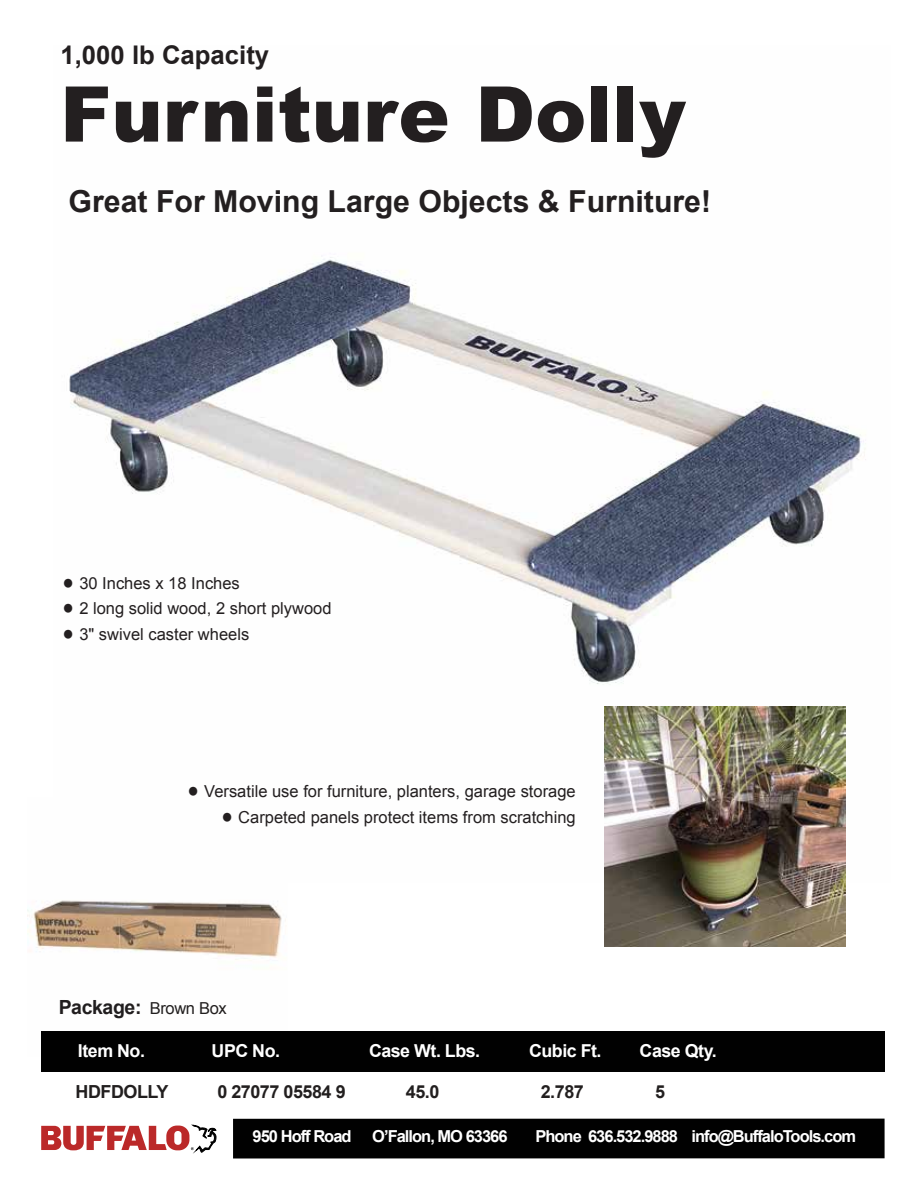
<style>
.page{position:relative;width:918px;height:1188px;background:#fff}
.page>*{position:absolute;margin:0;border:0;box-sizing:border-box;transform-origin:0 0}
.t1{font:900 76.95px "Arial";color:#231f20}
.t2{font:700 30.3px "Arial";color:#231f20}
.t3{font:700 25.65px "Arial";color:#231f20}
.t4{font:700 19.5px "Arial";letter-spacing:-.02em;color:#211e1f}
.t5{font:700 18px "Arial";letter-spacing:-.025em;color:#221f1f}
.t6{font:700 17.85px "Arial";letter-spacing:-.025em;color:#fff}
.t7{font:16.5px "Arial";color:#231f20}
.t8{font:700 16.5px "Arial";letter-spacing:-.06em;color:#fff}
.s1{font-size:20.55px}
.s2{font-weight:400;font-size:16.5px;color:#221f1f}
</style>
<div class="page">
<img style="left:28px;top:900px;width:258px;height:60px">
<img style="left:69px;top:257px;width:797px;height:625px">
<div style="left:233px;top:1119px;width:652px;height:40px;background:#010101"></div>
<svg style="left:41px;top:1124px;width:176px;height:30px"></svg>
<div style="left:41px;top:1031px;width:844px;height:40px;background:#010101"></div>
<img style="left:605px;top:706px;width:240px;height:241px">
<h3 class="t3" style="left:61px;top:38px;width:210px">1,000 lb Capacity</h3>
<h1 class="t1" style="left:60px;top:58px;width:627px">Furniture Dolly</h1>
<h2 class="t2" style="left:69px;top:181px;width:644px">Great For Moving Large Objects &amp; Furniture!</h2>
<p class="t7" style="left:63px;top:572px;width:179px"><span class="s1">●</span> 30 Inches x 18 Inches</p>
<p class="t7" style="left:63px;top:598px;width:271px"><span class="s1">●</span> 2 long solid wood, 2 short plywood</p>
<p class="t7" style="left:63px;top:623px;width:188px"><span class="s1">●</span> 3" swivel caster wheels</p>
<p class="t7" style="left:187px;top:781px;width:390px"><span class="s1">●</span> Versatile use for furniture, planters, garage storage</p>
<p class="t7" style="left:221px;top:806px;width:356px"><span class="s1">●</span> Carpeted panels protect items from scratching</p>
<p class="t4" style="left:59px;top:994px;width:170px">Package: <span class="s2">Brown Box</span></p>
<p class="t6" style="left:78px;top:1039px;width:68px">Item No.</p>
<p class="t6" style="left:212px;top:1039px;width:70px">UPC No.</p>
<p class="t6" style="left:369px;top:1039px;width:113px">Case Wt. Lbs.</p>
<p class="t6" style="left:529px;top:1039px;width:74px">Cubic Ft.</p>
<p class="t6" style="left:640px;top:1039px;width:79px">Case Qty.</p>
<p class="t5" style="left:76px;top:1080px;width:94px">HDFDOLLY</p>
<p class="t5" style="left:217px;top:1080px;width:130px">0 27077 05584 9</p>
<p class="t5" style="left:406px;top:1080px;width:35px">45.0</p>
<p class="t5" style="left:541px;top:1080px;width:45px">2.787</p>
<p class="t5" style="left:655px;top:1080px;width:12px">5</p>
<p class="t8" style="left:253px;top:1125px;width:257px">950 Hoff Road O’Fallon, MO 63366</p>
<p class="t8" style="left:535px;top:1125px;width:322px">Phone 636.532.9888 info@BuffaloTools.com</p>
</div>
